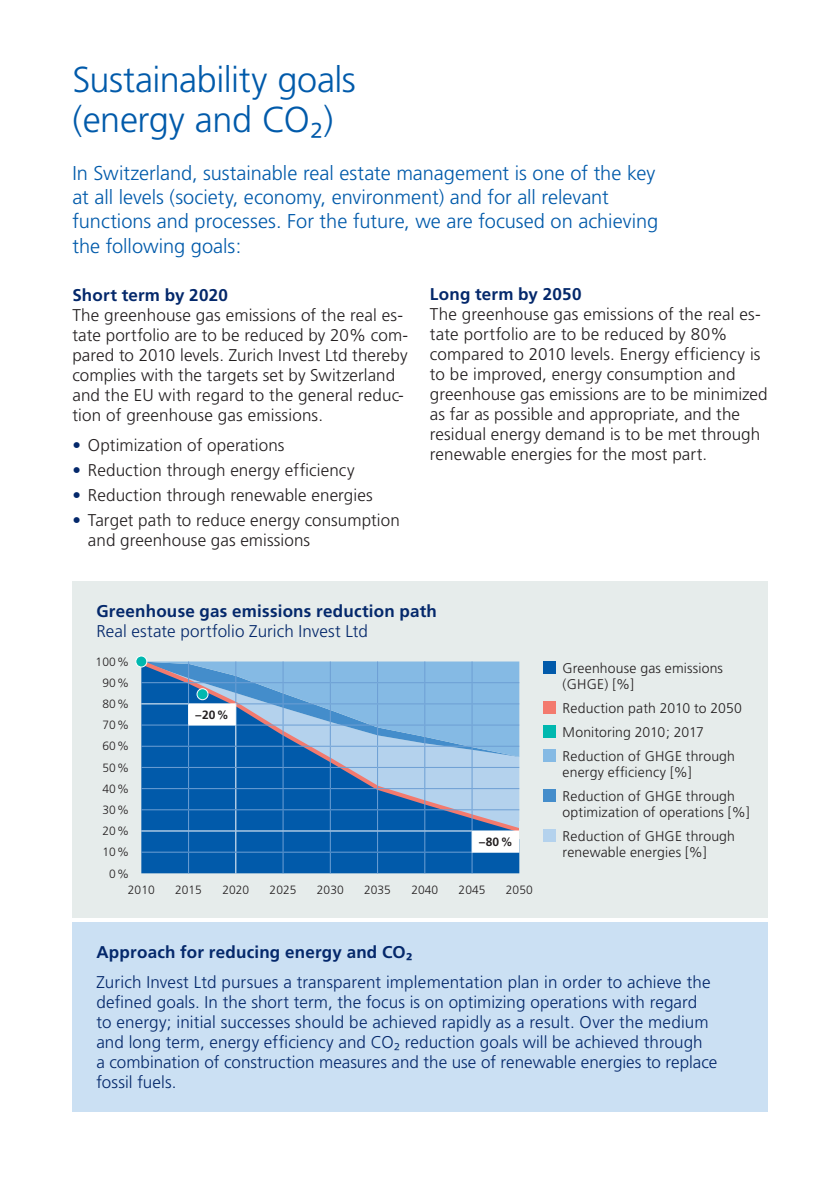
<style>
.page{position:relative;width:840px;height:1191px;background:#fff}
.page>*{position:absolute;margin:0;border:0;box-sizing:border-box;transform-origin:0 0}
.t1{font:300 36px/40px "Frutiger";letter-spacing:-.015em;color:#015aaa}
.t2{font:300 20px/24px "Frutiger";letter-spacing:-.005em;color:#015aaa}
.t3{font:300 17px/20px "Frutiger";letter-spacing:.005em;color:#231f20}
.t4{font:300 17px/20px "Frutiger";letter-spacing:.005em;color:#04286b}
.t5{font:700 17px "Frutiger";letter-spacing:.01em;color:#04286b}
.t6{font:300 14px/24px "Frutiger";letter-spacing:.01em;color:#231f20}
.t7{font:300 12px/21.2px "Frutiger";letter-spacing:.005em;color:#231f20;text-align:center}
.t8{font:700 12px "Frutiger";color:#231f20}
.s1{color:#04286b}
</style>
<div class="page">
<div style="left:72px;top:581px;width:695px;height:336px;background:#e6eceb"></div>
<div style="left:72px;top:921px;width:695px;height:190px;background:#cbe0f3"></div>
<div style="left:543px;top:661px;width:12px;height:12px;background:#015aaa"></div>
<div style="left:543px;top:701px;width:12px;height:12px;background:#f37a6e"></div>
<div style="left:543px;top:725px;width:12px;height:12px;background:#00b8af"></div>
<div style="left:543px;top:749px;width:12px;height:12px;background:#85bae4"></div>
<div style="left:543px;top:789px;width:12px;height:12px;background:#448dcb"></div>
<div style="left:543px;top:829px;width:12px;height:12px;background:#b4d2ed"></div>
<svg style="left:141px;top:661px;width:378px;height:212px"></svg>
<hr style="left:471px;top:851px;width:48px;height:1px;background:#fff">
<div style="left:197px;top:688px;width:11px;height:11px;background:#00b8af;border-radius:50%"></div>
<div style="left:196px;top:688px;width:12px;height:12px;border:1px solid #fff;border-radius:50%"></div>
<div style="left:136px;top:656px;width:11px;height:11px;background:#00b8af;border-radius:50%"></div>
<div style="left:135px;top:655px;width:12px;height:12px;border:1px solid #fff;border-radius:50%"></div>
<h1 class="t1" style="left:72px;top:60px;width:285px">Sustainability goals (energy and CO²)</h1>
<p class="t2" style="left:72px;top:161px;width:587px">In Switzerland, sustainable real estate management is one of the key at all levels (society, economy, environment) and for all relevant functions and processes. For the future, we are focused on achieving the following goals:</p>
<p class="t5" style="left:72px;top:285px;width:157px">Short term by 2020</p>
<p class="t3" style="left:72px;top:304px;width:337px">The greenhouse gas emissions of the real es&shy;tate portfolio are to be reduced by 20% com&shy;pared to 2010 levels. Zurich Invest Ltd thereby complies with the targets set by Switzerland and the EU with regard to the general reduc&shy;tion of greenhouse gas emissions.</p>
<p class="t3" style="left:72px;top:434px;width:213px"><span class="s1">•</span> Optimization of operations</p>
<p class="t3" style="left:72px;top:459px;width:283px"><span class="s1">•</span> Reduction through energy efficiency</p>
<p class="t3" style="left:72px;top:484px;width:302px"><span class="s1">•</span> Reduction through renewable energies</p>
<p class="t3" style="left:88px;top:509px;width:313px;text-indent:-16px"><span class="s1">•</span> Target path to reduce energy consumption and greenhouse gas emissions</p>
<p class="t5" style="left:429px;top:284px;width:153px">Long term by 2050</p>
<p class="t3" style="left:429px;top:304px;width:339px">The greenhouse gas emissions of the real es&shy;tate portfolio are to be reduced by 80% compared to 2010 levels. Energy efficiency is to be improved, energy consumption and greenhouse gas emissions are to be minimized as far as possible and appropriate, and the residual energy demand is to be met through renewable energies for the most part.</p>
<p class="t5" style="left:96px;top:601px;width:342px">Greenhouse gas emissions reduction path</p>
<p class="t4" style="left:96px;top:621px;width:273px">Real estate portfolio Zurich Invest Ltd</p>
<p class="t7" style="left:96px;top:651px;width:35px">100%</p>
<p class="t7" style="left:102px;top:672px;width:28px">90%<br>80%<br>70%<br>60%<br>50%<br>40%<br>30%<br>20%<br>10%<br>0%</p>
<p class="t8" style="left:195px;top:707px;width:35px">–20%</p>
<p class="t8" style="left:479px;top:834px;width:35px">–80%</p>
<p class="t7" style="left:128px;top:879px;width:28px">2010</p>
<p class="t7" style="left:175px;top:879px;width:28px">2015</p>
<p class="t7" style="left:222px;top:879px;width:28px">2020</p>
<p class="t7" style="left:269px;top:879px;width:28px">2025</p>
<p class="t7" style="left:317px;top:879px;width:28px">2030</p>
<p class="t7" style="left:364px;top:879px;width:28px">2035</p>
<p class="t7" style="left:411px;top:879px;width:28px">2040</p>
<p class="t7" style="left:458px;top:879px;width:28px">2045</p>
<p class="t7" style="left:505px;top:879px;width:28px">2050</p>
<p class="t6" style="left:562px;top:659px;width:162px;line-height:16px">Greenhouse gas emissions (GHGE) [%]</p>
<p class="t6" style="left:562px;top:695px;width:181px">Reduction path 2010 to 2050<br>Monitoring 2010; 2017<br>Reduction of GHGE through</p>
<p class="t6" style="left:562px;top:759px;width:174px">energy efficiency [%]<br>Reduction of GHGE through</p>
<p class="t6" style="left:562px;top:799px;width:188px">optimization of operations [%]<br>Reduction of GHGE through</p>
<p class="t6" style="left:562px;top:839px;width:146px">renewable energies [%]</p>
<p class="t5" style="left:96px;top:941px;width:317px">Approach for reducing energy and CO²</p>
<p class="t4" style="left:96px;top:971px;width:622px">Zurich Invest Ltd pursues a transparent implementation plan in order to achieve the defined goals. In the short term, the focus is on optimizing operations with regard<br>to energy; initial successes should be achieved rapidly as a result. Over the medium and long term, energy efficiency and CO² reduction goals will be achieved through<br>a combination of construction measures and the use of renewable energies to replace fossil fuels.</p>
</div>
